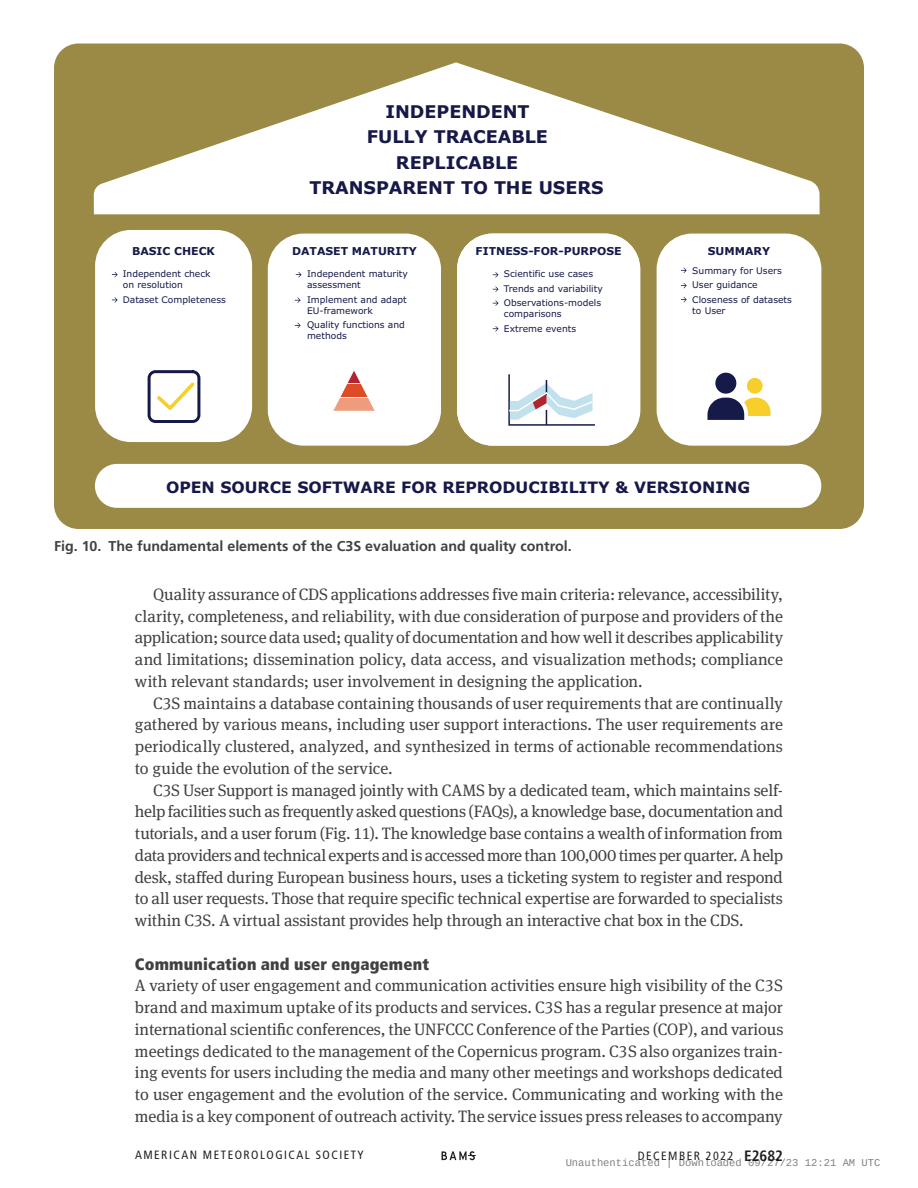
<style>
.page{position:relative;width:918px;height:1188px;background:#fff}
.page>*{position:absolute;margin:0;border:0;box-sizing:border-box;transform-origin:0 0}
.t1{font:700 17.55px/25.3px "Verdana";color:#161847;text-align:center}
.t2{font:16.5px/21.8px "Meta Serif Pro";letter-spacing:-.005em;color:#414142;text-align:justify}
.t3{font:900 condensed 16.5px "Frutiger LT Pro";letter-spacing:.01em;color:#414142}
.t4{font:700 15.75px "Verdana";color:#161847}
.t5{font:700 14.25px "Frutiger LT Pro";color:#414142}
.t6{font:condensed 12px "Frutiger LT Pro";letter-spacing:.125em;color:#231f20}
.t7{font:700 10.95px "Verdana";color:#151a49}
.t8{font:10.5px "Liberation Mono";color:rgb(0 0 0/.5)}
.t9{font:9.15px/14.4px "Verdana";color:#151a49}
.s1{font-weight:700;font-size:15px}
</style>
<div class="page">
<svg style="left:442px;top:1151px;width:34px;height:9px"></svg>
<div style="left:54px;top:44px;width:810px;height:485px;background:#9b8a46"></div>
<div style="left:95px;top:230px;width:157px;height:212px;background:#fff;border-radius:36px"></div>
<div style="left:268px;top:234px;width:173px;height:212px;background:#fff;border-radius:36px"></div>
<div style="left:457px;top:234px;width:183px;height:212px;background:#fff;border-radius:36px"></div>
<div style="left:657px;top:234px;width:164px;height:212px;background:#fff;border-radius:36px"></div>
<svg style="left:148px;top:370px;width:52px;height:53px"></svg>
<div style="left:747px;top:378px;width:16px;height:16px;background:#f7cf2b;border-radius:50%"></div>
<div style="left:715px;top:373px;width:21px;height:21px;background:#151a49;border-radius:50%"></div>
<svg style="left:707px;top:398px;width:64px;height:22px"></svg>
<svg style="left:508px;top:374px;width:87px;height:52px"></svg>
<svg style="left:333px;top:370px;width:42px;height:41px"></svg>
<svg style="left:296px;top:272px;width:6px;height:5px"></svg>
<svg style="left:493px;top:286px;width:6px;height:6px"></svg>
<svg style="left:493px;top:272px;width:6px;height:6px"></svg>
<svg style="left:493px;top:300px;width:6px;height:6px"></svg>
<svg style="left:493px;top:326px;width:6px;height:6px"></svg>
<svg style="left:681px;top:297px;width:6px;height:5px"></svg>
<svg style="left:681px;top:268px;width:6px;height:5px"></svg>
<svg style="left:681px;top:283px;width:6px;height:5px"></svg>
<svg style="left:112px;top:272px;width:6px;height:5px"></svg>
<svg style="left:112px;top:297px;width:6px;height:6px"></svg>
<div style="left:95px;top:464px;width:726px;height:44px;background:#fff;border-radius:22px"></div>
<svg style="left:94px;top:62px;width:726px;height:152px"></svg>
<svg style="left:295px;top:297px;width:6px;height:6px"></svg>
<svg style="left:295px;top:323px;width:6px;height:5px"></svg>
<p class="t1" style="left:367px;top:98px;width:183px">INDEPENDENT<br>FULLY TRACEABLE</p>
<p class="t1" style="left:309px;top:174px;width:296px">TRANSPARENT TO THE USERS</p>
<p class="t1" style="left:396px;top:149px;width:124px">REPLICABLE</p>
<p class="t7" style="left:132px;top:243px;width:84px">BASIC CHECK</p>
<p class="t7" style="left:292px;top:243px;width:126px">DATASET MATURITY</p>
<p class="t7" style="left:476px;top:243px;width:147px">FITNESS-FOR-PURPOSE</p>
<p class="t7" style="left:708px;top:243px;width:64px">SUMMARY</p>
<p class="t9" style="left:123px;top:269px;width:89px;line-height:10.9px">Independent check on resolution</p>
<p class="t9" style="left:123px;top:292px;width:105px">Dataset Completeness</p>
<p class="t9" style="left:692px;top:263px;width:101px">Summary for Users<br>User guidance<br>Closeness of datasets</p>
<p class="t9" style="left:692px;top:303px;width:35px">to User</p>
<p class="t9" style="left:504px;top:267px;width:100px">Scientific use cases<br>Trends and variability<br>Observations-models</p>
<p class="t9" style="left:504px;top:307px;width:74px">comparisons<br>Extreme events</p>
<p class="t9" style="left:307px;top:269px;width:102px;line-height:10.9px">Independent maturity assessment</p>
<p class="t9" style="left:307px;top:294px;width:101px;line-height:11.1px">Implement and adapt<br>EU-framework</p>
<p class="t9" style="left:307px;top:319px;width:99px;line-height:10.9px">Quality functions and methods</p>
<p class="t4" style="left:166px;top:476px;width:586px">OPEN SOURCE SOFTWARE FOR REPRODUCIBILITY &amp; VERSIONING</p>
<p class="t5" style="left:54px;top:538px;width:519px">Fig. 10. The fundamental elements of the C3S evaluation and quality control.</p>
<p class="t2" style="left:135px;top:583px;width:650px;text-indent:18px">Quality assurance of CDS applications addresses five main criteria: relevance, accessibility, clarity, completeness, and reliability, with due consideration of purpose and providers of the application; source data used; quality of documentation and how well it describes applicability and limitations; dissemination policy, data access, and visualization methods; compliance with relevant standards; user involvement in designing the application.</p>
<p class="t2" style="left:135px;top:691px;width:650px;text-indent:18px">C3S maintains a database containing thousands of user requirements that are continually gathered by various means, including user support interactions. The user requirements are periodically clustered, analyzed, and synthesized in terms of actionable recommendations to guide the evolution of the service.</p>
<p class="t2" style="left:135px;top:778px;width:650px;text-indent:18px">C3S User Support is managed jointly with CAMS by a dedicated team, which maintains self&shy;help facilities such as frequently asked questions (FAQs), a knowledge base, documentation and tutorials, and a user forum (Fig. 11). The knowledge base contains a wealth of information from data providers and technical experts and is accessed more than 100,000 times per quarter. A help desk, staffed during European business hours, uses a ticketing system to register and respond to all user requests. Those that require specific technical expertise are forwarded to specialists within C3S. A virtual assistant provides help through an interactive chat box in the CDS.</p>
<p class="t3" style="left:135px;top:954px;width:296px">Communication and user engagement</p>
<p class="t2" style="left:135px;top:974px;width:650px">A variety of user engagement and communication activities ensure high visibility of the C3S brand and maximum uptake of its products and services. C3S has a regular presence at major international scientific conferences, the UNFCCC Conference of the Parties (COP), and various meetings dedicated to the management of the Copernicus program. C3S also organizes train&shy;ing events for users including the media and many other meetings and workshops dedicated to user engagement and the evolution of the service. Communicating and working with the media is a key component of outreach activity. The service issues press releases to accompany</p>
<p class="t6" style="left:135px;top:1148px;width:230px">AMERICAN METEOROLOGICAL SOCIETY</p>
<p class="t6" style="left:638px;top:1149px;width:147px">DECEMBER 2022 <span class="s1">E2682</span></p>
<p class="t8" style="left:566px;top:1157px;width:316px">Unauthenticated | Downloaded 09/27/23 12:21 AM UTC</p>
</div>
